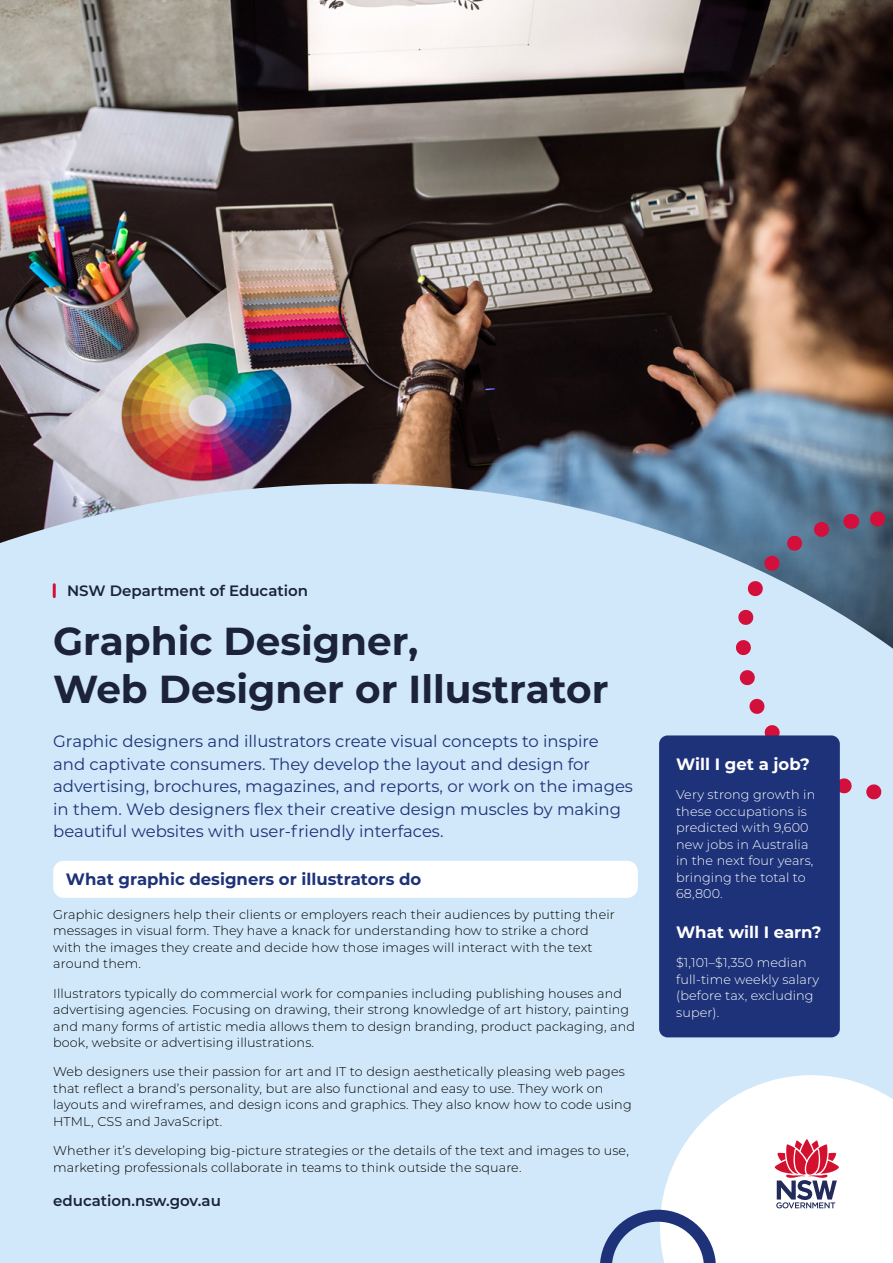
<style>
.page{position:relative;width:893px;height:1263px;background:#fff}
.page>*{position:absolute;margin:0;border:0;box-sizing:border-box;transform-origin:0 0}
.Cover_Heading{font:700 39px/48px "Montserrat";color:#1b223a}
.Intro_heading{font:16.5px/22.5px "Montserrat";color:#1d3278}
.Body_Heading_Boxed{font:700 16.5px "Montserrat";color:#1d3278}
.Body_Heading{font:700 16.5px "Montserrat";color:#fff}
.t1{font:600 15px "Montserrat";color:#1b223a}
.Body_2{font:300 12.75px/16.5px "Montserrat";letter-spacing:.01em;color:#000}
.Body_2-2{font:300 12.75px/16.5px "Montserrat";letter-spacing:.01em;color:#fff}
</style>
<div class="page">
<img style="left:0;top:0;width:893px;height:1263px">
<svg style="left:53px;top:585px;width:3px;height:12px"></svg>
<div style="left:53px;top:861px;width:585px;height:37px;background:#fff;border-radius:11px"></div>
<svg style="left:600px;top:1075px;width:293px;height:188px"></svg>
<svg style="left:686px;top:510px;width:207px;height:298px;background:#aebfd4"></svg>
<svg style="left:849px;top:505px;width:44px;height:300px;background:#97a6ba"></svg>
<div style="left:659px;top:735px;width:181px;height:302px;background:#1d3278;border-radius:9px"></div>
<p class="t1" style="left:67px;top:580px;width:243px">NSW Department of Education</p>
<h1 class="Cover_Heading" style="left:53px;top:616px;width:557px">Graphic Designer,<br>Web Designer or Illustrator</h1>
<p class="Intro_heading" style="left:53px;top:729px;width:581px">Graphic designers and illustrators create visual concepts to inspire and captivate consumers. They develop the layout and design for advertising, brochures, magazines, and reports, or work on the images in them. Web designers flex their creative design muscles by making beautiful websites with user-friendly interfaces.</p>
<h2 class="Body_Heading_Boxed" style="left:66px;top:867px;width:357px">What graphic designers or illustrators do</h2>
<p class="Body_2" style="left:53px;top:905px;width:563px">Graphic designers help their clients or employers reach their audiences by putting their messages in visual form. They have a knack for understanding how to strike a chord with the images they create and decide how those images will interact with the text around them.</p>
<p class="Body_2" style="left:53px;top:984px;width:583px">Illustrators typically do commercial work for companies including publishing houses and advertising agencies. Focusing on drawing, their strong knowledge of art history, painting and many forms of artistic media allows them to design branding, product packaging, and book, website or advertising illustrations.</p>
<p class="Body_2" style="left:53px;top:1063px;width:580px">Web designers use their passion for art and IT to design aesthetically pleasing web pages that reflect a brand’s personality, but are also functional and easy to use. They work on layouts and wireframes, and design icons and graphics. They also know how to code using HTML, CSS and JavaScript.</p>
<p class="Body_2" style="left:53px;top:1142px;width:577px">Whether it’s developing big-picture strategies or the details of the text and images to use, marketing professionals collaborate in teams to think outside the square.</p>
<p class="t1" style="left:53px;top:1190px;width:169px">education.nsw.gov.au</p>
<h2 class="Body_Heading" style="left:676px;top:752px;width:135px">Will I get a job?</h2>
<p class="Body_2-2" style="left:676px;top:786px;width:141px">Very strong growth in these occupations is predicted with 9,600 new jobs in Australia in the next four years, bringing the total to<br>68,800.</p>
<h2 class="Body_Heading" style="left:676px;top:920px;width:147px">What will I earn?</h2>
<p class="Body_2-2" style="left:676px;top:954px;width:145px">$1,101–$1,350 median full-time weekly salary (before tax, excluding super).</p>
</div>
